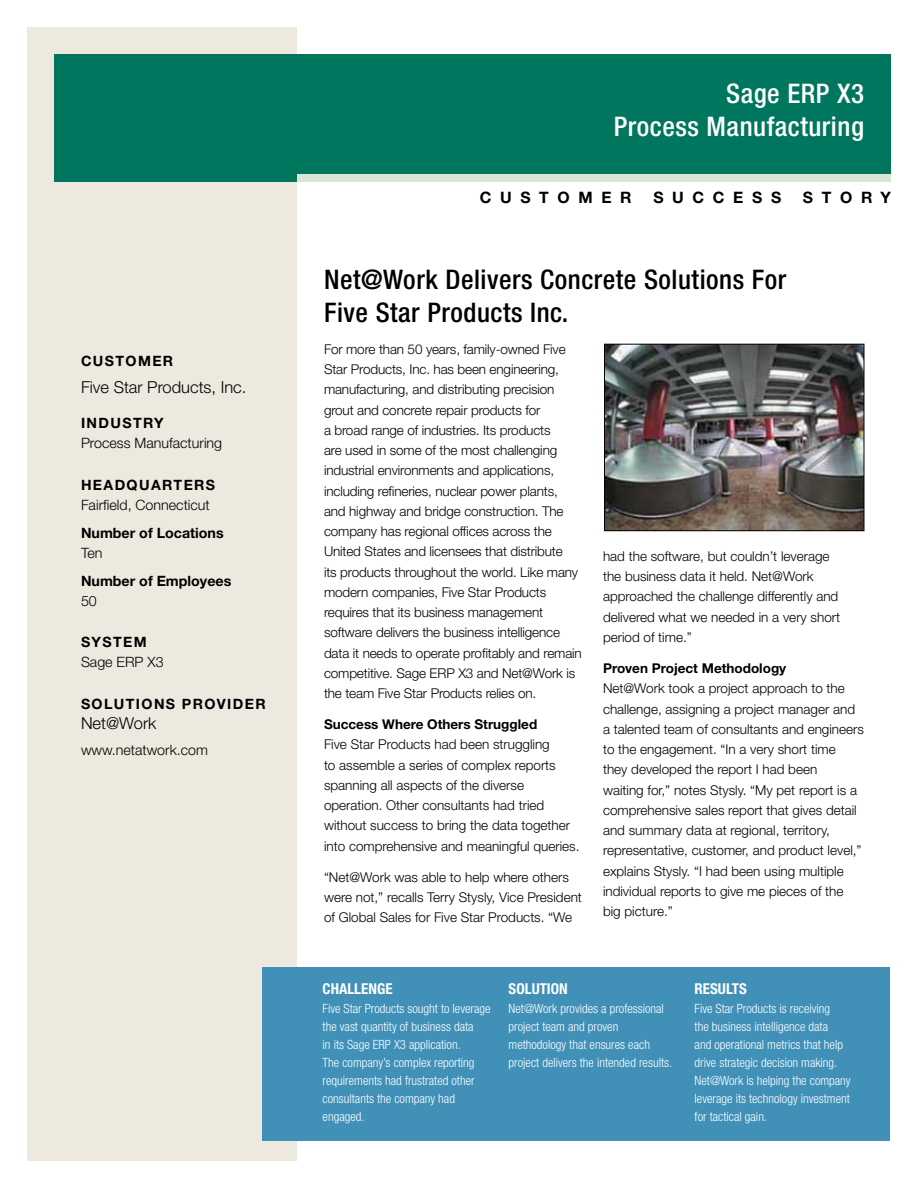
<style>
.page{position:relative;width:918px;height:1188px;background:#fff}
.page>*{position:absolute;margin:0;border:0;box-sizing:border-box;transform-origin:0 0}
.t1{font:500 condensed 27px/33px "Helvetica Neue LT Std";letter-spacing:.02em;color:#000}
.t2{font:500 condensed 27px/33px "Helvetica Neue LT Std";letter-spacing:.02em;color:#fff;text-align:right}
.t3{font:300 16.5px "Helvetica Neue LT Std";color:#000}
.t4{font:700 15.75px "Helvetica Neue LT Std";color:#000}
.t5{font:700 condensed 15px "Helvetica Neue LT Std";color:#fff}
.t6{font:700 14.25px "Helvetica Neue LT Std";color:#000}
.t7{font:300 14.25px "Helvetica Neue LT Std";color:#000}
.t8{font:300 13.5px/20.2px "Helvetica Neue LT Std";color:#000}
.t9{font:700 13.5px "Helvetica Neue LT Std";color:#000}
.t10{font:300 condensed 12.75px/18px "Helvetica Neue LT Std";color:#fff}
</style>
<div class="page">
<div style="left:27px;top:27px;width:270px;height:1134px;background:#ede9df"></div>
<div style="left:54px;top:54px;width:837px;height:128px;background:#00765e"></div>
<div style="left:297px;top:174px;width:594px;height:8px;background:#dae6d4"></div>
<div style="left:262px;top:967px;width:628px;height:174px;background:#4090b8"></div>
<img style="left:606px;top:346px;width:256px;height:183px">
<div style="left:604px;top:344px;width:260px;height:187px;border:1px solid #000"></div>
<p class="t6" style="left:81px;top:353px;width:25px">CUSTOMER</p>
<p class="t3" style="left:81px;top:377px;width:167px">Five Star Products, Inc.</p>
<p class="t6" style="left:81px;top:414px;width:82px">Industry</p>
<p class="t7" style="left:81px;top:435px;width:143px">Process Manufacturing</p>
<p class="t6" style="left:81px;top:476px;width:136px">Headquarters</p>
<p class="t7" style="left:81px;top:496px;width:130px">Fairfield, Connecticut</p>
<p class="t6" style="left:81px;top:524px;width:144px">Number of Locations</p>
<p class="t7" style="left:81px;top:544px;width:23px">Ten</p>
<p class="t6" style="left:81px;top:572px;width:152px">Number of Employees</p>
<p class="t7" style="left:81px;top:592px;width:17px">50</p>
<p class="t6" style="left:81px;top:633px;width:67px">System</p>
<p class="t7" style="left:81px;top:653px;width:84px">Sage ERP X3</p>
<p class="t6" style="left:81px;top:695px;width:186px">Solutions Provider</p>
<p class="t3" style="left:81px;top:713px;width:77px">Net@Work</p>
<p class="t7" style="left:81px;top:741px;width:128px">www.netatwork.com</p>
<h1 class="t2" style="left:614px;top:77px;width:252px">Sage ERP X3<br>Process Manufacturing</h1>
<p class="t4" style="left:480px;top:188px;width:153px">Customer</p>
<p class="t4" style="left:653px;top:188px;width:56px">Succ</p>
<p class="t4" style="left:733px;top:188px;width:49px">ess</p>
<p class="t4" style="left:803px;top:188px;width:87px">Story</p>
<h1 class="t1" style="left:324px;top:262px;width:464px">Net@Work Delivers Concrete Solutions For<br>Five Star Products Inc.</h1>
<p class="t8" style="left:324px;top:339px;width:259px">For more than 50 years, family-owned Five Star Products, Inc. has been engineering, manufacturing, and distributing precision grout and concrete repair products for<br>a broad range of industries. Its products<br>are used in some of the most challenging industrial environments and applications, including refineries, nuclear power plants, and highway and bridge construction. The company has regional offices across the United States and licensees that distribute<br>its products throughout the world. Like many modern companies, Five Star Products requires that its business management software delivers the business intelligence data it needs to operate profitably and remain competitive. Sage ERP X3 and Net@Work is the team Five Star Products relies on.</p>
<p class="t9" style="left:324px;top:716px;width:215px">Success Where Others Struggled</p>
<p class="t8" style="left:324px;top:734px;width:257px">Five Star Products had been struggling<br>to assemble a series of complex reports spanning all aspects of the diverse operation. Other consultants had tried without success to bring the data together into comprehensive and meaningful queries.</p>
<p class="t8" style="left:324px;top:866px;width:259px">“Net@Work was able to help where others were not,” recalls Terry Stysly, Vice President of Global Sales for Five Star Products. “We</p>
<p class="t8" style="left:603px;top:546px;width:239px">had the software, but couldn’t leverage the business data it held. Net@Work approached the challenge differently and delivered what we needed in a very short period of time.”</p>
<p class="t9" style="left:603px;top:660px;width:185px">Proven Project Methodology</p>
<p class="t8" style="left:603px;top:678px;width:262px">Net@Work took a project approach to the challenge, assigning a project manager and a talented team of consultants and engineers to the engagement. “In a very short time<br>they developed the report I had been<br>waiting for,” notes Stysly. “My pet report is a comprehensive sales report that gives detail and summary data at regional, territory, representative, customer, and product level,” explains Stysly. “I had been using multiple individual reports to give me pieces of the big picture.”</p>
<p class="t5" style="left:323px;top:980px;width:72px">CHALLENGE</p>
<p class="t10" style="left:323px;top:999px;width:169px">Five Star Products sought to leverage the vast quantity of business data<br>in its Sage ERP X3 application.<br>The company’s complex reporting requirements had frustrated other consultants the company had engaged.</p>
<p class="t5" style="left:509px;top:980px;width:61px">SOLUTION</p>
<p class="t10" style="left:509px;top:999px;width:165px">Net@Work provides a professional project team and proven methodology that ensures each project delivers the intended results.</p>
<p class="t5" style="left:695px;top:980px;width:53px">RESULTS</p>
<p class="t10" style="left:695px;top:999px;width:158px">Five Star Products is receiving<br>the business intelligence data<br>and operational metrics that help drive strategic decision making.<br>Net@Work is helping the company leverage its technology investment for tactical gain.</p>
</div>
